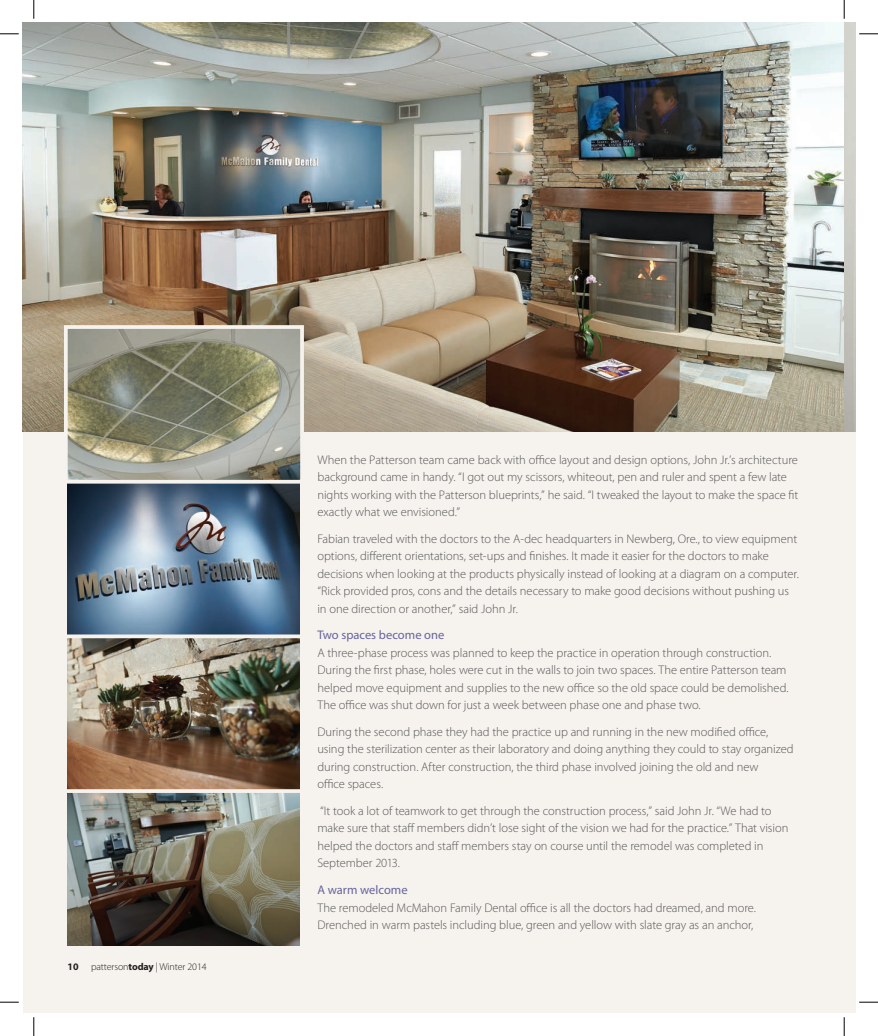
<style>
.page{position:relative;width:878px;height:1036px;background:#fff}
.page>*{position:absolute;margin:0;border:0;box-sizing:border-box;transform-origin:0 0}
.t1{font:300 12.5px/17.5px "Myriad Pro";letter-spacing:-.005em;color:#57585a}
.t2{font:12.5px "Myriad Pro";color:#68649d}
.t3{font:300 10px "Myriad Pro";letter-spacing:-.01em;color:#231f20}
.s1{font-weight:700}
</style>
<div class="page">
<div style="left:23px;top:23px;width:832px;height:990px;background:#f6f2ed"></div>
<img style="left:23px;top:23px;width:832px;height:408px">
<img style="left:68px;top:483px;width:231px;height:462px">
<img style="left:69px;top:330px;width:230px;height:148px">
<div style="left:64px;top:325px;width:240px;height:158px;border:4px solid #f6f2ed"></div>
<svg style="left:67px;top:634px;width:233px;height:4px"></svg>
<svg style="left:67px;top:788px;width:233px;height:4px"></svg>
<svg style="left:0;top:33px;width:19px;height:2px"></svg>
<svg style="left:859px;top:33px;width:19px;height:2px"></svg>
<svg style="left:0;top:1001px;width:19px;height:1px"></svg>
<svg style="left:859px;top:1001px;width:19px;height:1px"></svg>
<svg style="left:33px;top:0;width:2px;height:19px"></svg>
<svg style="left:33px;top:1017px;width:2px;height:18px"></svg>
<svg style="left:843px;top:0;width:2px;height:19px"></svg>
<svg style="left:843px;top:1017px;width:2px;height:18px"></svg>
<p class="t3" style="left:68px;top:961px;width:141px"><span class="s1">10</span> patterson<span class="s1">today</span> | Winter 2014</p>
<p class="t1" style="left:317px;top:450px;width:482px">When the Patterson team came back with office layout and design options, John Jr.’s architecture background came in handy. “I got out my scissors, whiteout, pen and ruler and spent a few late nights working with the Patterson blueprints,” he said. “I tweaked the layout to make the space fit exactly what we envisioned.”</p>
<p class="t1" style="left:317px;top:529px;width:483px">Fabian traveled with the doctors to the A-dec headquarters in Newberg, Ore., to view equipment options, different orientations, set-ups and finishes. It made it easier for the doctors to make decisions when looking at the products physically instead of looking at a diagram on a computer. “Rick provided pros, cons and the details necessary to make good decisions without pushing us in one direction or another,” said John Jr.</p>
<p class="t2" style="left:317px;top:628px;width:128px">Two spaces become one</p>
<p class="t1" style="left:317px;top:643px;width:473px">A three-phase process was planned to keep the practice in operation through construction.<br>During the first phase, holes were cut in the walls to join two spaces. The entire Patterson team helped move equipment and supplies to the new office so the old space could be demolished.<br>The office was shut down for just a week between phase one and phase two.</p>
<p class="t1" style="left:317px;top:722px;width:478px">During the second phase they had the practice up and running in the new modified office, using the sterilization center as their laboratory and doing anything they could to stay organized during construction. After construction, the third phase involved joining the old and new<br>office spaces.</p>
<p class="t1" style="left:317px;top:801px;width:472px">“It took a lot of teamwork to get through the construction process,” said John Jr. “We had to make sure that staff members didn’t lose sight of the vision we had for the practice.” That vision helped the doctors and staff members stay on course until the remodel was completed in September 2013.</p>
<p class="t2" style="left:317px;top:882px;width:92px">A warm welcome</p>
<p class="t1" style="left:317px;top:898px;width:440px">The remodeled McMahon Family Dental office is all the doctors had dreamed, and more.<br>Drenched in warm pastels including blue, green and yellow with slate gray as an anchor,</p>
</div>
